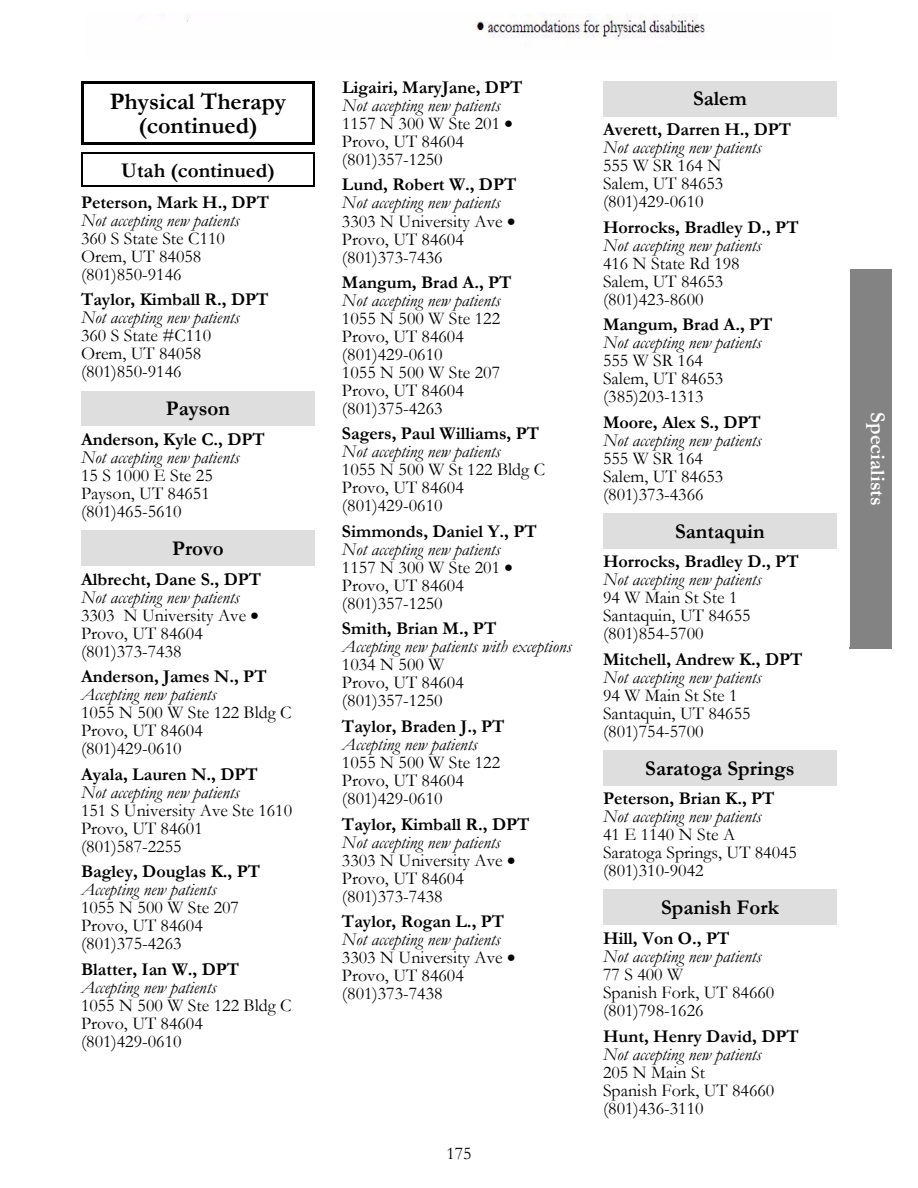
<style>
.page{position:relative;width:918px;height:1188px;background:#fff}
.page>*{position:absolute;margin:0;border:0;box-sizing:border-box;transform-origin:0 0}
.t1{font:700 24px/24px "Garamond";color:#000;text-align:center}
.t2{font:700 21px "Garamond";color:#000}
.t3{font:700 21px "Garamond";color:#fff}
.t4{font:18px/18px "Garamond";color:#000}
.t5{font:700 18px "Garamond";color:#000}
.t6{font:italic 18px "Garamond";color:#000}
.t7{font:17.85px "Garamond";color:#000}
.s1{font-style:italic}
</style>
<div class="page">
<img style="left:187px;top:14px;width:518px;height:33px">
<div style="left:850px;top:270px;width:41px;height:378px;background:#838383"></div>
<hr style="left:850px;top:269px;width:42px;height:2px;background:#838383">
<hr style="left:890px;top:270px;width:2px;height:379px;background:#838383">
<hr style="left:850px;top:647px;width:41px;height:2px;background:#838383">
<hr style="left:82px;top:81px;width:233px;height:3px;background:#000">
<hr style="left:312px;top:82px;width:3px;height:63px;background:#000">
<hr style="left:81px;top:142px;width:232px;height:3px;background:#000">
<hr style="left:81px;top:81px;width:3px;height:62px;background:#000">
<hr style="left:82px;top:152px;width:233px;height:2px;background:#000">
<hr style="left:314px;top:153px;width:1px;height:34px;background:#000">
<hr style="left:81px;top:186px;width:233px;height:1px;background:#000">
<hr style="left:81px;top:152px;width:2px;height:34px;background:#000">
<div style="left:81px;top:391px;width:234px;height:35px;background:#dedede"></div>
<div style="left:81px;top:530px;width:234px;height:35px;background:#dedede"></div>
<div style="left:603px;top:81px;width:234px;height:35px;background:#dedede"></div>
<div style="left:603px;top:513px;width:234px;height:35px;background:#dedede"></div>
<div style="left:603px;top:750px;width:234px;height:35px;background:#dedede"></div>
<div style="left:603px;top:890px;width:234px;height:35px;background:#dedede"></div>
<h1 class="t1" style="left:110px;top:90px;width:178px">Physical Therapy (continued)</h1>
<p class="t2" style="left:121px;top:158px;width:155px">Utah (continued)</p>
<p class="t5" style="left:81px;top:192px;width:190px">Peterson, Mark H., DPT</p>
<p class="t6" style="left:81px;top:210px;width:160px">Not accepting new patients</p>
<p class="t4" style="left:81px;top:229px;width:146px">360 S State Ste C110<br>Orem, UT 84058 (801)850-9146</p>
<p class="t5" style="left:81px;top:290px;width:189px">Taylor, Kimball R., DPT</p>
<p class="t6" style="left:81px;top:308px;width:160px">Not accepting new patients</p>
<p class="t4" style="left:81px;top:327px;width:132px">360 S State #C110<br>Orem, UT 84058 (801)850-9146</p>
<p class="t2" style="left:166px;top:397px;width:66px">Payson</p>
<p class="t5" style="left:81px;top:429px;width:185px">Anderson, Kyle C., DPT</p>
<p class="t6" style="left:81px;top:447px;width:160px">Not accepting new patients</p>
<p class="t4" style="left:81px;top:466px;width:133px">15 S 1000 E Ste 25<br>Payson, UT 84651 (801)465-5610</p>
<p class="t2" style="left:172px;top:537px;width:53px">Provo</p>
<p class="t5" style="left:81px;top:569px;width:182px">Albrecht, Dane S., DPT</p>
<p class="t4" style="left:81px;top:588px;width:179px"><span class="s1">Not accepting new patients<br></span>3303 N University Ave •<br>Provo, UT 84604 (801)373-7438</p>
<p class="t5" style="left:81px;top:667px;width:187px">Anderson, James N., PT</p>
<p class="t6" style="left:81px;top:685px;width:137px">Accepting new patients</p>
<p class="t4" style="left:81px;top:704px;width:212px">1055 N 500 W Ste 122 Bldg C<br>Provo, UT 84604 (801)429-0610</p>
<p class="t5" style="left:81px;top:764px;width:178px">Ayala, Lauren N., DPT</p>
<p class="t6" style="left:81px;top:782px;width:160px">Not accepting new patients</p>
<p class="t4" style="left:81px;top:801px;width:213px">151 S University Ave Ste 1610<br>Provo, UT 84601 (801)587-2255</p>
<p class="t5" style="left:81px;top:862px;width:181px">Bagley, Douglas K., PT</p>
<p class="t6" style="left:81px;top:880px;width:137px">Accepting new patients</p>
<p class="t4" style="left:81px;top:899px;width:160px">1055 N 500 W Ste 207<br>Provo, UT 84604 (801)375-4263</p>
<p class="t5" style="left:81px;top:959px;width:160px">Blatter, Ian W., DPT</p>
<p class="t6" style="left:81px;top:977px;width:137px">Accepting new patients</p>
<p class="t4" style="left:81px;top:996px;width:212px">1055 N 500 W Ste 122 Bldg C<br>Provo, UT 84604 (801)429-0610</p>
<p class="t5" style="left:342px;top:77px;width:182px">Ligairi, MaryJane, DPT</p>
<p class="t4" style="left:342px;top:97px;width:172px"><span class="s1">Not accepting new patients<br></span>1157 N 300 W Ste 201 •<br>Provo, UT 84604 (801)357-1250</p>
<p class="t5" style="left:342px;top:175px;width:176px">Lund, Robert W., DPT</p>
<p class="t4" style="left:342px;top:194px;width:175px"><span class="s1">Not accepting new patients<br></span>3303 N University Ave •<br>Provo, UT 84604 (801)373-7436</p>
<p class="t5" style="left:342px;top:273px;width:171px">Mangum, Brad A., PT</p>
<p class="t6" style="left:342px;top:291px;width:160px">Not accepting new patients</p>
<p class="t4" style="left:342px;top:310px;width:160px">1055 N 500 W Ste 122<br>Provo, UT 84604 (801)429-0610<br>1055 N 500 W Ste 207<br>Provo, UT 84604 (801)375-4263</p>
<p class="t5" style="left:342px;top:424px;width:199px">Sagers, Paul Williams, PT</p>
<p class="t6" style="left:342px;top:442px;width:160px">Not accepting new patients</p>
<p class="t4" style="left:342px;top:461px;width:205px">1055 N 500 W St 122 Bldg C<br>Provo, UT 84604 (801)429-0610</p>
<p class="t5" style="left:342px;top:522px;width:196px">Simmonds, Daniel Y., PT</p>
<p class="t4" style="left:342px;top:541px;width:172px"><span class="s1">Not accepting new patients<br></span>1157 N 300 W Ste 201 •<br>Provo, UT 84604 (801)357-1250</p>
<p class="t5" style="left:342px;top:619px;width:156px">Smith, Brian M., PT</p>
<p class="t6" style="left:342px;top:637px;width:231px">Accepting new patients with exceptions</p>
<p class="t4" style="left:342px;top:656px;width:123px">1034 N 500 W<br>Provo, UT 84604 (801)357-1250</p>
<p class="t5" style="left:342px;top:716px;width:164px">Taylor, Braden J., PT</p>
<p class="t6" style="left:342px;top:734px;width:137px">Accepting new patients</p>
<p class="t4" style="left:342px;top:754px;width:160px">1055 N 500 W Ste 122<br>Provo, UT 84604 (801)429-0610</p>
<p class="t5" style="left:342px;top:814px;width:189px">Taylor, Kimball R., DPT</p>
<p class="t4" style="left:342px;top:833px;width:175px"><span class="s1">Not accepting new patients<br></span>3303 N University Ave •<br>Provo, UT 84604 (801)373-7438</p>
<p class="t5" style="left:342px;top:912px;width:164px">Taylor, Rogan L., PT</p>
<p class="t4" style="left:342px;top:931px;width:175px"><span class="s1">Not accepting new patients<br></span>3303 N University Ave •<br>Provo, UT 84604 (801)373-7438</p>
<p class="t7" style="left:446px;top:1144px;width:27px">175</p>
<p class="t2" style="left:693px;top:87px;width:55px">Salem</p>
<p class="t5" style="left:603px;top:120px;width:190px">Averett, Darren H., DPT</p>
<p class="t6" style="left:603px;top:138px;width:160px">Not accepting new patients</p>
<p class="t4" style="left:603px;top:157px;width:122px;text-align:justify">555 W SR 164 N Salem, UT 84653 (801)429-0610</p>
<p class="t5" style="left:603px;top:217px;width:197px">Horrocks, Bradley D., PT</p>
<p class="t6" style="left:603px;top:235px;width:160px">Not accepting new patients</p>
<p class="t4" style="left:603px;top:254px;width:138px">416 N State Rd 198<br>Salem, UT 84653 (801)423-8600</p>
<p class="t5" style="left:603px;top:315px;width:171px">Mangum, Brad A., PT</p>
<p class="t6" style="left:603px;top:333px;width:160px">Not accepting new patients</p>
<p class="t4" style="left:603px;top:352px;width:122px">555 W SR 164<br>Salem, UT 84653 (385)203-1313</p>
<p class="t5" style="left:603px;top:412px;width:160px">Moore, Alex S., DPT</p>
<p class="t6" style="left:603px;top:430px;width:160px">Not accepting new patients</p>
<p class="t4" style="left:603px;top:449px;width:122px">555 W SR 164<br>Salem, UT 84653 (801)373-4366</p>
<p class="t2" style="left:675px;top:520px;width:91px">Santaquin</p>
<p class="t5" style="left:603px;top:552px;width:197px">Horrocks, Bradley D., PT</p>
<p class="t6" style="left:603px;top:570px;width:160px">Not accepting new patients</p>
<p class="t4" style="left:603px;top:589px;width:149px">94 W Main St Ste 1<br>Santaquin, UT 84655 (801)854-5700</p>
<p class="t5" style="left:603px;top:649px;width:201px">Mitchell, Andrew K., DPT</p>
<p class="t6" style="left:603px;top:667px;width:160px">Not accepting new patients</p>
<p class="t4" style="left:603px;top:686px;width:149px">94 W Main St Ste 1<br>Santaquin, UT 84655 (801)754-5700</p>
<p class="t2" style="left:645px;top:757px;width:151px">Saratoga Springs</p>
<p class="t5" style="left:603px;top:789px;width:173px">Peterson, Brian K., PT</p>
<p class="t6" style="left:603px;top:807px;width:160px">Not accepting new patients</p>
<p class="t4" style="left:603px;top:826px;width:196px">41 E 1140 N Ste A<br>Saratoga Springs, UT 84045 (801)310-9042</p>
<p class="t2" style="left:661px;top:896px;width:119px">Spanish Fork</p>
<p class="t5" style="left:603px;top:929px;width:128px">Hill, Von O., PT</p>
<p class="t6" style="left:603px;top:947px;width:160px">Not accepting new patients</p>
<p class="t4" style="left:603px;top:966px;width:173px">77 S 400 W<br>Spanish Fork, UT 84660 (801)798-1626</p>
<p class="t5" style="left:603px;top:1026px;width:197px">Hunt, Henry David, DPT</p>
<p class="t6" style="left:603px;top:1044px;width:160px">Not accepting new patients</p>
<p class="t4" style="left:603px;top:1063px;width:173px">205 N Main St<br>Spanish Fork, UT 84660 (801)436-3110</p>
<p class="t3" style="left:889px;top:412px;width:95px;rotate:90deg">Specialists</p>
</div>
